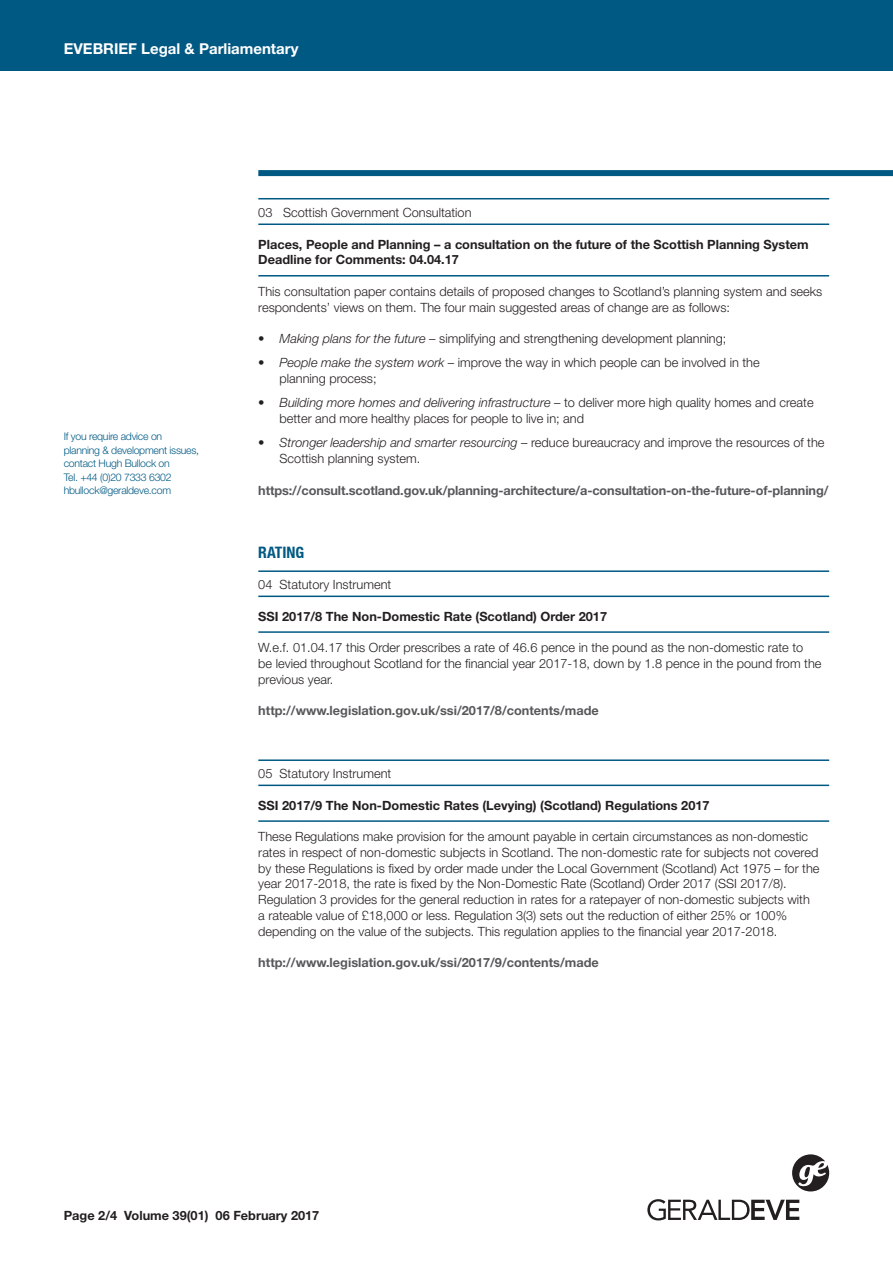
<style>
.page{position:relative;width:893px;height:1263px;background:#fff}
.page>*{position:absolute;margin:0;border:0;box-sizing:border-box;transform-origin:0 0}
.CAPS_LINE_BLUE{font:700 condensed 15.75px "Helvetica Neue LT";color:#005983}
.t1{font:700 15px "Helvetica Neue";color:#fff}
.WWW{font:300 12.75px/15.8px "Helvetica Neue";color:#231f20}
.PARA_BLUE{font:300 12.75px/15.8px "Helvetica Neue";color:#231f20}
.BOLD_LINE_BLUE{font:700 12.75px/15.8px "Helvetica Neue";color:#231f20}
.WWW_BLUE{font:700 12.75px "Helvetica Neue";color:#57585a}
.LIGHT_LINE_BLUE{font:300 12.75px "Helvetica Neue";color:#231f20}
.t2{font:300 10.5px "Helvetica Neue";letter-spacing:-.025em;color:#005983}
.s1{font-style:italic}
</style>
<div class="page">
<div style="left:0;top:0;width:893px;height:70px;background:#005983"></div>
<div style="left:258px;top:170px;width:635px;height:6px;background:#005983"></div>
<svg style="left:792px;top:1154px;width:37px;height:37px"></svg>
<svg style="left:647px;top:1199px;width:152px;height:21px"></svg>
<hr style="left:258px;top:198px;width:571px;height:1px;background:#005983">
<hr style="left:258px;top:223px;width:571px;height:2px;background:#005983">
<hr style="left:258px;top:275px;width:571px;height:1px;background:#005983">
<hr style="left:258px;top:570px;width:571px;height:2px;background:#005983">
<hr style="left:258px;top:596px;width:571px;height:1px;background:#005983">
<hr style="left:258px;top:631px;width:571px;height:2px;background:#005983">
<hr style="left:258px;top:759px;width:571px;height:2px;background:#005983">
<hr style="left:258px;top:785px;width:571px;height:1px;background:#005983">
<hr style="left:258px;top:820px;width:571px;height:2px;background:#005983">
<p class="t1" style="left:64px;top:40px;width:236px">EVEBRIEF Legal &amp; Parliamentary</p>
<p class="t2" style="left:64px;top:430px;width:100px">If you require advice on</p>
<p class="t2" style="left:64px;top:444px;width:137px">planning &amp; development issues,</p>
<p class="t2" style="left:64px;top:457px;width:108px">contact Hugh Bullock on</p>
<p class="t2" style="left:64px;top:471px;width:109px">Tel. +44 (0)20 7333 6302</p>
<p class="t2" style="left:64px;top:484px;width:109px">hbullock@geraldeve.com</p>
<p class="LIGHT_LINE_BLUE" style="left:258px;top:205px;width:215px">03 Scottish Government Consultation</p>
<p class="BOLD_LINE_BLUE" style="left:258px;top:236px;width:552px">Places, People and Planning – a consultation on the future of the Scottish Planning System<br>Deadline for Comments: 04.04.17</p>
<p class="WWW" style="left:258px;top:283px;width:565px">This consultation paper contains details of proposed changes to Scotland’s planning system and seeks respondents’ views on them. The four main suggested areas of change are as follows:</p>
<p class="PARA_BLUE" style="left:258px;top:330px;width:470px"><span class="s1">• Making plans for the future</span> – simplifying and strengthening development planning;</p>
<p class="PARA_BLUE" style="left:280px;top:355px;width:482px;text-indent:-21px"><span class="s1">• People make the system work</span> – improve the way in which people can be involved in the planning process;</p>
<p class="PARA_BLUE" style="left:280px;top:395px;width:535px;text-indent:-21px"><span class="s1">• Building more homes and delivering infrastructure</span> – to deliver more high quality homes and create better and more healthy places for people to live in; and</p>
<p class="PARA_BLUE" style="left:280px;top:435px;width:546px;text-indent:-21px"><span class="s1">• Stronger leadership and smarter resourcing</span> – reduce bureaucracy and improve the resources of the<br>Scottish planning system.</p>
<p class="WWW_BLUE" style="left:258px;top:482px;width:572px">https://consult.scotland.gov.uk/planning-architecture/a-consultation-on-the-future-of-planning/</p>
<p class="CAPS_LINE_BLUE" style="left:258px;top:542px;width:48px">RATING</p>
<p class="LIGHT_LINE_BLUE" style="left:258px;top:577px;width:134px">04 Statutory Instrument</p>
<p class="BOLD_LINE_BLUE" style="left:258px;top:608px;width:350px">SSI 2017/8 The Non-Domestic Rate (Scotland) Order 2017</p>
<p class="WWW" style="left:258px;top:639px;width:565px">W.e.f. 01.04.17 this Order prescribes a rate of 46.6 pence in the pound as the non-domestic rate to<br>be levied throughout Scotland for the financial year 2017-18, down by 1.8 pence in the pound from the previous year.</p>
<p class="WWW_BLUE" style="left:258px;top:703px;width:342px">http://www.legislation.gov.uk/ssi/2017/8/contents/made</p>
<p class="LIGHT_LINE_BLUE" style="left:258px;top:766px;width:134px">05 Statutory Instrument</p>
<p class="BOLD_LINE_BLUE" style="left:258px;top:797px;width:453px">SSI 2017/9 The Non-Domestic Rates (Levying) (Scotland) Regulations 2017</p>
<p class="WWW" style="left:258px;top:828px;width:563px">These Regulations make provision for the amount payable in certain circumstances as non-domestic rates in respect of non-domestic subjects in Scotland. The non-domestic rate for subjects not covered by these Regulations is fixed by order made under the Local Government (Scotland) Act 1975 – for the year 2017-2018, the rate is fixed by the Non-Domestic Rate (Scotland) Order 2017 (SSI 2017/8).</p>
<p class="WWW" style="left:258px;top:891px;width:553px">Regulation 3 provides for the general reduction in rates for a ratepayer of non-domestic subjects with a rateable value of £18,000 or less. Regulation 3(3) sets out the reduction of either 25% or 100% depending on the value of the subjects. This regulation applies to the financial year 2017-2018.</p>
<p class="WWW_BLUE" style="left:258px;top:955px;width:342px">http://www.legislation.gov.uk/ssi/2017/9/contents/made</p>
<p class="BOLD_LINE_BLUE" style="left:64px;top:1208px;width:257px">Page 2/4 Volume 39(01) 06 February 2017</p>
</div>
